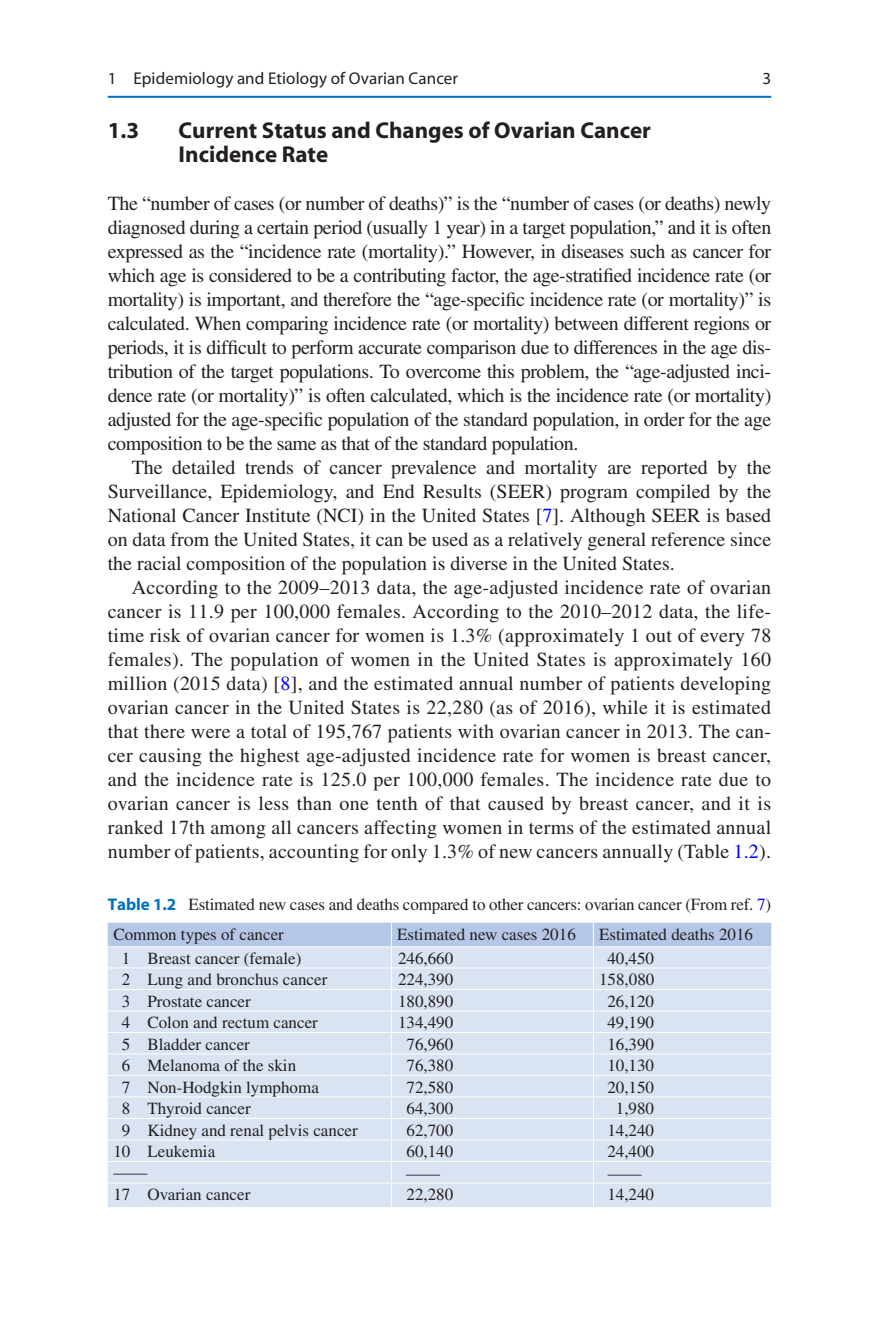
<style>
.page{position:relative;width:879px;height:1333px;background:#fff}
.page>*{position:absolute;margin:0;border:0;box-sizing:border-box;transform-origin:0 0}
.t1{font:700 23px/24px "Wtvwvq Myriad";color:#231f20}
.t2{font:20px/24px "Lsdkvw Times";color:#231f20;text-align:justify}
.t3{font:17px/30.6px "Lsdkvw Times";color:#231f20}
.t4{font:17px "Bspsgv Myriad";letter-spacing:.01em;color:#231f20}
.t5{font:17px "Qhskbx STIX General";color:#231f20}
.s1{color:#0000fa}
.s2{font-family:"Wtvwvq Myriad";font-weight:700;color:#0073bc}
</style>
<div class="page">
<svg style="left:108px;top:922px;width:663px;height:284px;background:#d7e1f1"></svg>
<hr style="left:108px;top:96px;width:663px;height:2px;background:#0073bc">
<p class="t4" style="left:108px;top:70px;width:352px">1 Epidemiology and Etiology of Ovarian Cancer</p>
<p class="t4" style="left:762px;top:70px;width:10px">3</p>
<p class="t1" style="left:108px;top:119px;width:33px">1.3</p>
<p class="t1" style="left:179px;top:119px;width:474px">Current Status and Changes of Ovarian Cancer<br>Incidence Rate</p>
<p class="t2" style="left:108px;top:191px;width:665px">The “number of cases (or number of deaths)” is the “number of cases (or deaths) newly diagnosed during a certain period (usually 1 year) in a target population,” and it is often expressed as the “incidence rate (mortality).” However, in diseases such as cancer for which age is considered to be a contributing factor, the age-stratified incidence rate (or mortality) is important, and therefore the “age-specific incidence rate (or mortality)” is calculated. When comparing incidence rate (or mortality) between different regions or periods, it is difficult to perform accurate comparison due to differences in the age dis&shy;tribution of the target populations. To overcome this problem, the “age-adjusted inci&shy;dence rate (or mortality)” is often calculated, which is the incidence rate (or mortality) adjusted for the age-specific population of the standard population, in order for the age composition to be the same as that of the standard population.</p>
<p class="t2" style="left:108px;top:455px;width:665px;text-indent:24px">The detailed trends of cancer prevalence and mortality are reported by the Surveillance, Epidemiology, and End Results (SEER) program compiled by the National Cancer Institute (NCI) in the United States [<span class="s1">7</span>]. Although SEER is based on data from the United States, it can be used as a relatively general reference since the racial composition of the population is diverse in the United States.</p>
<p class="t2" style="left:108px;top:575px;width:665px;text-indent:24px">According to the 2009–2013 data, the age-adjusted incidence rate of ovarian cancer is 11.9 per 100,000 females. According to the 2010–2012 data, the life&shy;time risk of ovarian cancer for women is 1.3% (approximately 1 out of every 78 females). The population of women in the United States is approximately 160 million (2015 data) [<span class="s1">8</span>], and the estimated annual number of patients developing ovarian cancer in the United States is 22,280 (as of 2016), while it is estimated that there were a total of 195,767 patients with ovarian cancer in 2013. The can&shy;cer causing the highest age-adjusted incidence rate for women is breast cancer, and the incidence rate is 125.0 per 100,000 females. The incidence rate due to ovarian cancer is less than one tenth of that caused by breast cancer, and it is ranked 17th among all cancers affecting women in terms of the estimated annual number of patients, accounting for only 1.3% of new cancers annually (Table <span class="s1">1.2</span>).</p>
<p class="t3" style="left:113px;top:888px;width:659px;text-indent:-6px"><span class="s2">Table 1.2</span> Estimated new cases and deaths compared to other cancers: ovarian cancer (From ref. <span class="s1">7</span>)<br>Common types of cancer</p>
<p class="t3" style="left:397px;top:918px;width:180px">Estimated new cases 2016</p>
<p class="t3" style="left:599px;top:919px;width:155px">Estimated deaths 2016</p>
<p class="t3" style="left:122px;top:942px;width:181px">1 Breast cancer (female)</p>
<p class="t3" style="left:398px;top:942px;width:57px">246,660</p>
<p class="t3" style="left:607px;top:942px;width:48px">40,450</p>
<p class="t3" style="left:122px;top:964px;width:207px">2 Lung and bronchus cancer</p>
<p class="t3" style="left:398px;top:964px;width:57px">224,390</p>
<p class="t3" style="left:599px;top:964px;width:57px">158,080</p>
<p class="t3" style="left:122px;top:985px;width:130px">3 Prostate cancer</p>
<p class="t3" style="left:398px;top:985px;width:57px">180,890</p>
<p class="t3" style="left:607px;top:985px;width:48px">26,120</p>
<p class="t3" style="left:122px;top:1007px;width:197px">4 Colon and rectum cancer</p>
<p class="t3" style="left:398px;top:1007px;width:57px">134,490</p>
<p class="t3" style="left:607px;top:1007px;width:48px">49,190</p>
<p class="t3" style="left:122px;top:1028px;width:129px">5 Bladder cancer</p>
<p class="t3" style="left:406px;top:1028px;width:48px">76,960</p>
<p class="t3" style="left:607px;top:1028px;width:48px">16,390</p>
<p class="t3" style="left:122px;top:1050px;width:176px">6 Melanoma of the skin</p>
<p class="t3" style="left:406px;top:1050px;width:48px">76,380</p>
<p class="t3" style="left:607px;top:1050px;width:48px">10,130</p>
<p class="t3" style="left:122px;top:1071px;width:198px">7 Non-Hodgkin lymphoma</p>
<p class="t3" style="left:406px;top:1071px;width:48px">72,580</p>
<p class="t3" style="left:607px;top:1071px;width:48px">20,150</p>
<p class="t3" style="left:122px;top:1093px;width:130px">8 Thyroid cancer</p>
<p class="t3" style="left:406px;top:1093px;width:48px">64,300</p>
<p class="t3" style="left:616px;top:1092px;width:40px">1,980</p>
<p class="t3" style="left:122px;top:1114px;width:237px">9 Kidney and renal pelvis cancer</p>
<p class="t3" style="left:406px;top:1114px;width:48px">62,700</p>
<p class="t3" style="left:607px;top:1114px;width:48px">14,240</p>
<p class="t3" style="left:113px;top:1136px;width:103px">10 Leukemia</p>
<p class="t3" style="left:406px;top:1136px;width:48px">60,140</p>
<p class="t3" style="left:607px;top:1136px;width:48px">24,400</p>
<p class="t5" style="left:113px;top:1160px;width:35px">―</p>
<p class="t5" style="left:406px;top:1161px;width:35px">―</p>
<p class="t5" style="left:608px;top:1161px;width:35px">―</p>
<p class="t3" style="left:113px;top:1179px;width:138px">17 Ovarian cancer</p>
<p class="t3" style="left:406px;top:1179px;width:48px">22,280</p>
<p class="t3" style="left:607px;top:1179px;width:48px">14,240</p>
</div>
